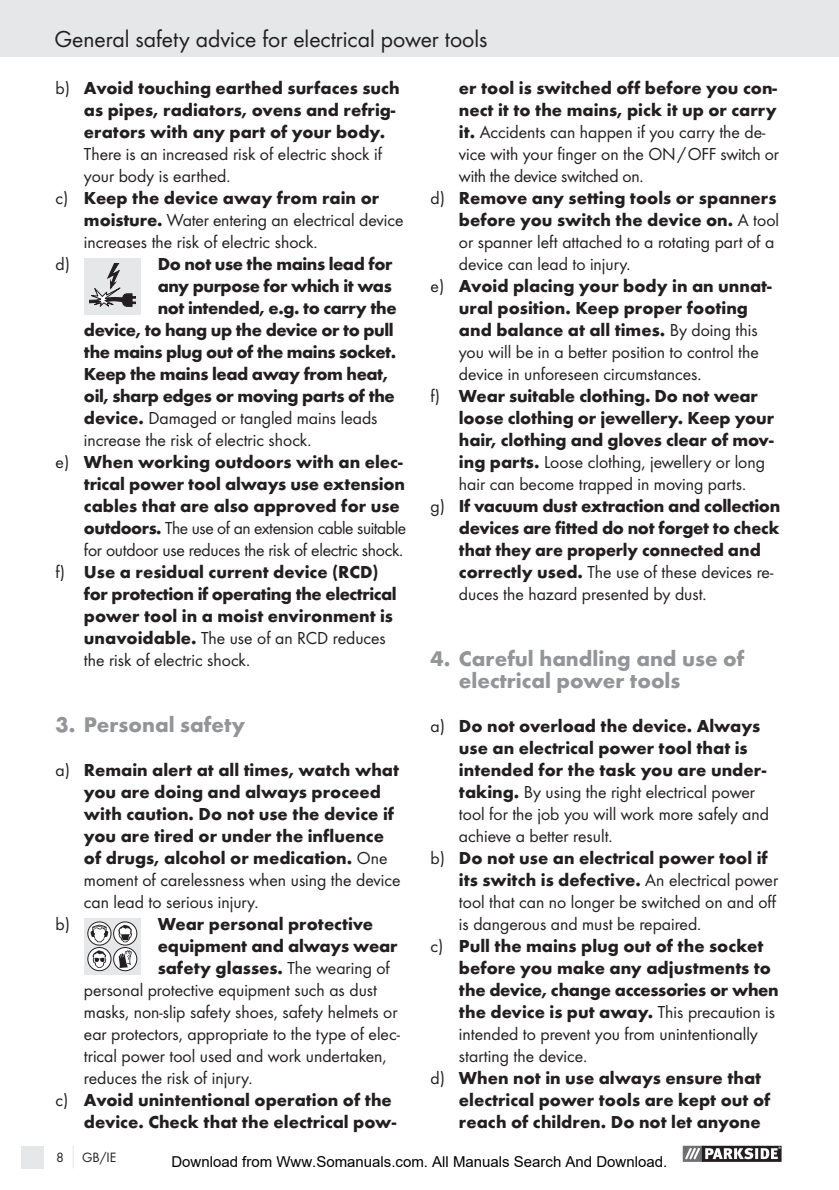
<style>
.page{position:relative;width:839px;height:1190px;background:#fff}
.page>*{position:absolute;margin:0;border:0;box-sizing:border-box;transform-origin:0 0}
.t1{font:24px "Futura Boo";color:#231f20}
.t2{font:700 22px/22px "Futura";color:#939598}
.t3{font:700 18px/22px "Futura";color:#231f20}
.t4{font:18px/22px "Futura Boo";color:#231f20}
.t5{font:700 18px "Futura";letter-spacing:-.025em;color:#231f20}
.t6{font:15px "Arial";color:#000}
.t7{font:14px "Futura Boo";color:#231f20}
.s1{font-family:"Futura Boo";font-weight:400}
.s2{font-family:"Futura";font-weight:700}
</style>
<div class="page">
<div style="left:0;top:0;width:838px;height:57px;background:#e6e7e8"></div>
<div style="left:22px;top:1145px;width:22px;height:23px;background:#e6e7e8"></div>
<svg style="left:73px;top:1146px;width:1px;height:22px"></svg>
<svg style="left:682px;top:1145px;width:100px;height:17px"></svg>
<svg style="left:683px;top:1146px;width:98px;height:16px"></svg>
<hr style="left:838px;top:0;width:1px;height:57px;background:#e6e7e8">
<div style="left:84px;top:258px;width:57px;height:57px;background:#e6e7e8"></div>
<svg style="left:89px;top:263px;width:46px;height:44px"></svg>
<svg style="left:84px;top:918px;width:57px;height:56px"></svg>
<svg style="left:114px;top:947px;width:23px;height:23px"></svg>
<div style="left:113px;top:947px;width:24px;height:24px;border:1px solid #231f20;border-radius:50%"></div>
<svg style="left:119px;top:950px;width:13px;height:18px"></svg>
<svg style="left:114px;top:922px;width:23px;height:23px"></svg>
<div style="left:113px;top:921px;width:24px;height:24px;border:1px solid #231f20;border-radius:50%"></div>
<svg style="left:118px;top:925px;width:14px;height:17px"></svg>
<svg style="left:88px;top:947px;width:23px;height:23px"></svg>
<div style="left:87px;top:947px;width:24px;height:24px;border:1px solid #231f20;border-radius:50%"></div>
<svg style="left:93px;top:950px;width:13px;height:18px"></svg>
<svg style="left:88px;top:922px;width:23px;height:23px"></svg>
<div style="left:87px;top:921px;width:24px;height:24px;border:1px solid #231f20;border-radius:50%"></div>
<svg style="left:91px;top:925px;width:17px;height:17px"></svg>
<h1 class="t1" style="left:54px;top:28px;width:434px">General safety advice for electrical power tools</h1>
<p class="t3" style="left:84px;top:79px;width:317px;text-indent:-28px"><span class="s1">b)</span> Avoid touching earthed surfaces such as pipes, radiators, ovens and refrig&shy;erators with any part of your body.</p>
<p class="t4" style="left:84px;top:144px;width:300px">There is an increased risk of electric shock if your body is earthed.</p>
<p class="t3" style="left:56px;top:189px;width:325px"><span class="s1">c)</span> Keep the device away from rain or</p>
<p class="t4" style="left:84px;top:210px;width:321px"><span class="s2">moisture.</span> Water entering an electrical device increases the risk of electric shock.</p>
<p class="t4" style="left:56px;top:254px;width:16px">d)</p>
<p class="t5" style="left:158px;top:257px;width:236px">Do not use the mains lead for</p>
<p class="t5" style="left:158px;top:279px;width:235px">any purpose for which it was</p>
<p class="t5" style="left:158px;top:301px;width:240px">not intended, e.g. to carry the</p>
<p class="t5" style="left:84px;top:323px;width:311px">device, to hang up the device or to pull</p>
<p class="t5" style="left:84px;top:345px;width:314px">the mains plug out of the mains socket.</p>
<p class="t5" style="left:84px;top:367px;width:306px">Keep the mains lead away from heat,</p>
<p class="t5" style="left:84px;top:389px;width:312px">oil, sharp edges or moving parts of the</p>
<p class="t4" style="left:84px;top:408px;width:295px"><span class="s2">device.</span> Damaged or tangled mains leads increase the risk of electric shock.</p>
<p class="t3" style="left:84px;top:453px;width:322px;text-indent:-28px"><span class="s1">e)</span> When working outdoors with an elec&shy;trical power tool always use extension cables that are also approved for use</p>
<p class="t4" style="left:84px;top:518px;width:324px"><span class="s2">outdoors.</span> The use of an extension cable suitable for outdoor use reduces the risk of electric shock.</p>
<p class="t3" style="left:84px;top:563px;width:314px;text-indent:-28px"><span class="s1">f)</span> Use a residual current device (RCD) for protection if operating the electrical power tool in a moist environment is</p>
<p class="t4" style="left:84px;top:628px;width:303px"><span class="s2">unavoidable.</span> The use of an RCD reduces the risk of electric shock.</p>
<p class="t2" style="left:56px;top:716px;width:191px">3. Personal safety</p>
<p class="t3" style="left:84px;top:761px;width:316px;text-indent:-28px"><span class="s1">a)</span> Remain alert at all times, watch what you are doing and always proceed with caution. Do not use the device if you are tired or under the influence of drugs, alcohol or medication. <span class="s1">One</span></p>
<p class="t4" style="left:84px;top:870px;width:318px">moment of carelessness when using the device can lead to serious injury.</p>
<p class="t4" style="left:56px;top:914px;width:16px">b)</p>
<p class="t3" style="left:158px;top:915px;width:241px">Wear personal protective equipment and always wear safety glasses. <span class="s1">The wearing of</span></p>
<p class="t4" style="left:84px;top:980px;width:317px">personal protective equipment such as dust masks, non-slip safety shoes, safety helmets or ear protectors, appropriate to the type of elec&shy;trical power tool used and work undertaken, reduces the risk of injury.</p>
<p class="t3" style="left:56px;top:1091px;width:342px;text-align:right"><span class="s1">c)</span> Avoid unintentional operation of the device. Check that the electrical pow-</p>
<p class="t3" style="left:459px;top:79px;width:320px">er tool is switched off before you con&shy;nect it to the mains, pick it up or carry</p>
<p class="t4" style="left:459px;top:122px;width:321px"><span class="s2">it.</span> Accidents can happen if you carry the de&shy;vice with your finger on the ON / OFF switch or with the device switched on.</p>
<p class="t3" style="left:430px;top:189px;width:350px;text-align:right"><span class="s1">d)</span> Remove any setting tools or spanners before you switch the device on. <span class="s1">A tool</span></p>
<p class="t4" style="left:459px;top:232px;width:317px">or spanner left attached to a rotating part of a device can lead to injury.</p>
<p class="t3" style="left:459px;top:277px;width:314px;text-indent:-28px"><span class="s1">e)</span> Avoid placing your body in an unnat&shy;ural position. Keep proper footing and balance at all times. <span class="s1">By doing this</span></p>
<p class="t4" style="left:459px;top:342px;width:301px">you will be in a better position to control the device in unforeseen circumstances.</p>
<p class="t3" style="left:459px;top:387px;width:317px;text-indent:-28px"><span class="s1">f)</span> Wear suitable clothing. Do not wear loose clothing or jewellery. Keep your hair, clothing and gloves clear of mov-</p>
<p class="t4" style="left:459px;top:452px;width:307px"><span class="s2">ing parts.</span> Loose clothing, jewellery or long hair can become trapped in moving parts.</p>
<p class="t3" style="left:459px;top:497px;width:323px;text-align:justify;text-indent:-28px"><span class="s1">g)</span> If vacuum dust extraction and collection devices are fitted do not forget to check that they are properly connected and</p>
<p class="t4" style="left:459px;top:562px;width:316px"><span class="s2">correctly used.</span> The use of these devices re&shy;duces the hazard presented by dust.</p>
<p class="t2" style="left:459px;top:650px;width:287px;text-indent:-28px">4. Careful handling and use of electrical power tools</p>
<p class="t3" style="left:459px;top:717px;width:309px;text-indent:-28px"><span class="s1">a)</span> Do not overload the device. Always use an electrical power tool that is intended for the task you are under-</p>
<p class="t4" style="left:459px;top:782px;width:312px"><span class="s2">taking.</span> By using the right electrical power tool for the job you will work more safely and achieve a better result.</p>
<p class="t3" style="left:459px;top:849px;width:321px;text-indent:-28px"><span class="s1">b)</span> Do not use an electrical power tool if its switch is defective. <span class="s1">An electrical power</span></p>
<p class="t4" style="left:459px;top:892px;width:319px">tool that can no longer be switched on and off is dangerous and must be repaired.</p>
<p class="t3" style="left:459px;top:937px;width:321px;text-indent:-28px"><span class="s1">c)</span> Pull the mains plug out of the socket before you make any adjustments to the device, change accessories or when the device is put away. <span class="s1">This precaution is</span></p>
<p class="t4" style="left:459px;top:1024px;width:300px">intended to prevent you from unintentionally starting the device.</p>
<p class="t3" style="left:459px;top:1069px;width:313px;text-indent:-28px"><span class="s1">d)</span> When not in use always ensure that electrical power tools are kept out of reach of children. Do not let anyone</p>
<p class="t7" style="left:56px;top:1151px;width:9px">8</p>
<p class="t7" style="left:82px;top:1151px;width:36px">GB/IE</p>
<p class="t6" style="left:171px;top:1153px;width:497px">Download from Www.Somanuals.com. All Manuals Search And Download.</p>
</div>
